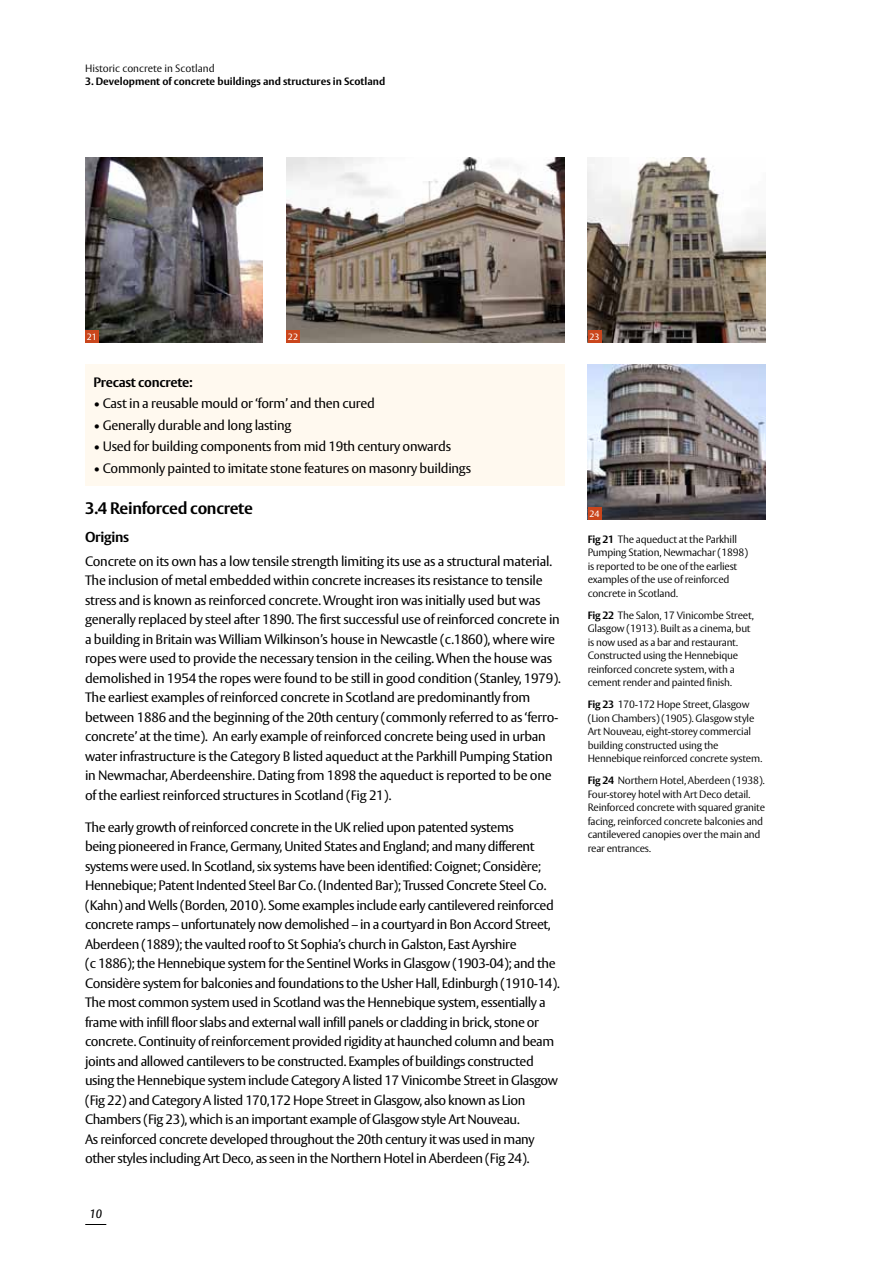
<style>
.page{position:relative;width:893px;height:1263px;background:#fff}
.page>*{position:absolute;margin:0;border:0;box-sizing:border-box;transform-origin:0 0}
.t1{font:700 16.5px "HS Vesta";letter-spacing:-.02em;color:#000}
.t2{font:700 14.25px "HS Vesta";letter-spacing:-.02em;color:#000}
.t3{font:13.5px/19.5px "HS Vesta";letter-spacing:-.03em;color:#000}
.t4{font:700 13.5px "HS Vesta";letter-spacing:-.02em;color:#000}
.t5{font:italic 500 12px "HS Vesta";color:#000}
.t6{font:300 10.5px/13.5px "HS Vesta";letter-spacing:-.02em;color:#000}
.t7{font:700 10.5px "HS Vesta";color:#000}
.t8{font:300 10.5px "HS Vesta";color:#000}
.t9{font:9px "HS Vesta";color:#fff}
.s1{font-weight:700}
</style>
<div class="page">
<svg style="left:85px;top:1224px;width:21px;height:1px"></svg>
<div style="left:85px;top:364px;width:479px;height:122px;background:#fff9ef"></div>
<img style="left:85px;top:157px;width:178px;height:186px">
<img style="left:286px;top:157px;width:278px;height:186px">
<img style="left:588px;top:157px;width:177px;height:186px">
<img style="left:588px;top:364px;width:177px;height:156px">
<div style="left:85px;top:330px;width:14px;height:13px;background:#ca461c"></div>
<div style="left:286px;top:330px;width:14px;height:13px;background:#ca461c"></div>
<div style="left:588px;top:330px;width:13px;height:13px;background:#ca461c"></div>
<div style="left:588px;top:507px;width:13px;height:13px;background:#ca461c"></div>
<p class="t8" style="left:85px;top:62px;width:131px">Historic concrete in Scotland</p>
<p class="t7" style="left:85px;top:75px;width:302px">3. Development of concrete buildings and structures in Scotland</p>
<p class="t9" style="left:87px;top:331px;width:12px">21</p>
<p class="t9" style="left:288px;top:331px;width:12px">22</p>
<p class="t9" style="left:590px;top:331px;width:12px">23</p>
<p class="t4" style="left:94px;top:374px;width:101px">Precast concrete:</p>
<p class="t3" style="left:94px;top:394px;width:283px">• Cast in a reusable mould or ‘form’ and then cured</p>
<p class="t3" style="left:94px;top:416px;width:199px">• Generally durable and long lasting</p>
<p class="t3" style="left:94px;top:438px;width:359px">• Used for building components from mid 19th century onwards</p>
<p class="t3" style="left:94px;top:459px;width:379px">• Commonly painted to imitate stone features on masonry buildings</p>
<p class="t1" style="left:85px;top:498px;width:169px">3.4 Reinforced concrete</p>
<p class="t2" style="left:85px;top:528px;width:46px">Origins</p>
<p class="t3" style="left:85px;top:552px;width:477px">Concrete on its own has a low tensile strength limiting its use as a structural material.<br>The inclusion of metal embedded within concrete increases its resistance to tensile stress and is known as reinforced concrete. Wrought iron was initially used but was generally replaced by steel after 1890. The first successful use of reinforced concrete in a building in Britain was William Wilkinson’s house in Newcastle (c.1860), where wire ropes were used to provide the necessary tension in the ceiling. When the house was demolished in 1954 the ropes were found to be still in good condition (Stanley, 1979).<br>The earliest examples of reinforced concrete in Scotland are predominantly from between 1886 and the beginning of the 20th century (commonly referred to as ‘ferro&shy;concrete’ at the time). An early example of reinforced concrete being used in urban water infrastructure is the Category B listed aqueduct at the Parkhill Pumping Station in Newmachar, Aberdeenshire. Dating from 1898 the aqueduct is reported to be one of the earliest reinforced structures in Scotland (Fig 21).</p>
<p class="t3" style="left:85px;top:818px;width:476px">The early growth of reinforced concrete in the UK relied upon patented systems<br>being pioneered in France, Germany, United States and England; and many different systems were used. In Scotland, six systems have been identified: Coignet; Considère; Hennebique; Patent Indented Steel Bar Co. (Indented Bar); Trussed Concrete Steel Co. (Kahn) and Wells (Borden, 2010). Some examples include early cantilevered reinforced concrete ramps – unfortunately now demolished – in a courtyard in Bon Accord Street, Aberdeen (1889); the vaulted roof to St Sophia’s church in Galston, East Ayrshire<br>(c 1886); the Hennebique system for the Sentinel Works in Glasgow (1903-04); and the Considère system for balconies and foundations to the Usher Hall, Edinburgh (1910-14).<br>The most common system used in Scotland was the Hennebique system, essentially a frame with infill floor slabs and external wall infill panels or cladding in brick, stone or concrete. Continuity of reinforcement provided rigidity at haunched column and beam joints and allowed cantilevers to be constructed. Examples of buildings constructed using the Hennebique system include Category A listed 17 Vinicombe Street in Glasgow (Fig 22) and Category A listed 170,172 Hope Street in Glasgow, also known as Lion Chambers (Fig 23), which is an important example of Glasgow style Art Nouveau.<br>As reinforced concrete developed throughout the 20th century it was used in many other styles including Art Deco, as seen in the Northern Hotel in Aberdeen (Fig 24).</p>
<p class="t5" style="left:89px;top:1206px;width:14px">10</p>
<p class="t9" style="left:590px;top:508px;width:12px">24</p>
<p class="t6" style="left:588px;top:533px;width:162px"><span class="s1">Fig 21</span> The aqueduct at the Parkhill<br>Pumping Station, Newmachar (1898) is reported to be one of the earliest examples of the use of reinforced concrete in Scotland.</p>
<p class="t6" style="left:588px;top:609px;width:168px"><span class="s1">Fig 22</span> The Salon, 17 Vinicombe Street, Glasgow (1913). Built as a cinema, but is now used as a bar and restaurant.<br>Constructed using the Hennebique reinforced concrete system, with a cement render and painted finish.</p>
<p class="t6" style="left:588px;top:698px;width:176px"><span class="s1">Fig 23</span> 170-172 Hope Street, Glasgow (Lion Chambers) (1905). Glasgow style Art Nouveau, eight-storey commercial building constructed using the Hennebique reinforced concrete system.</p>
<p class="t6" style="left:588px;top:774px;width:179px"><span class="s1">Fig 24</span> Northern Hotel, Aberdeen (1938).<br>Four-storey hotel with Art Deco detail.<br>Reinforced concrete with squared granite facing, reinforced concrete balconies and cantilevered canopies over the main and rear entrances.</p>
</div>
